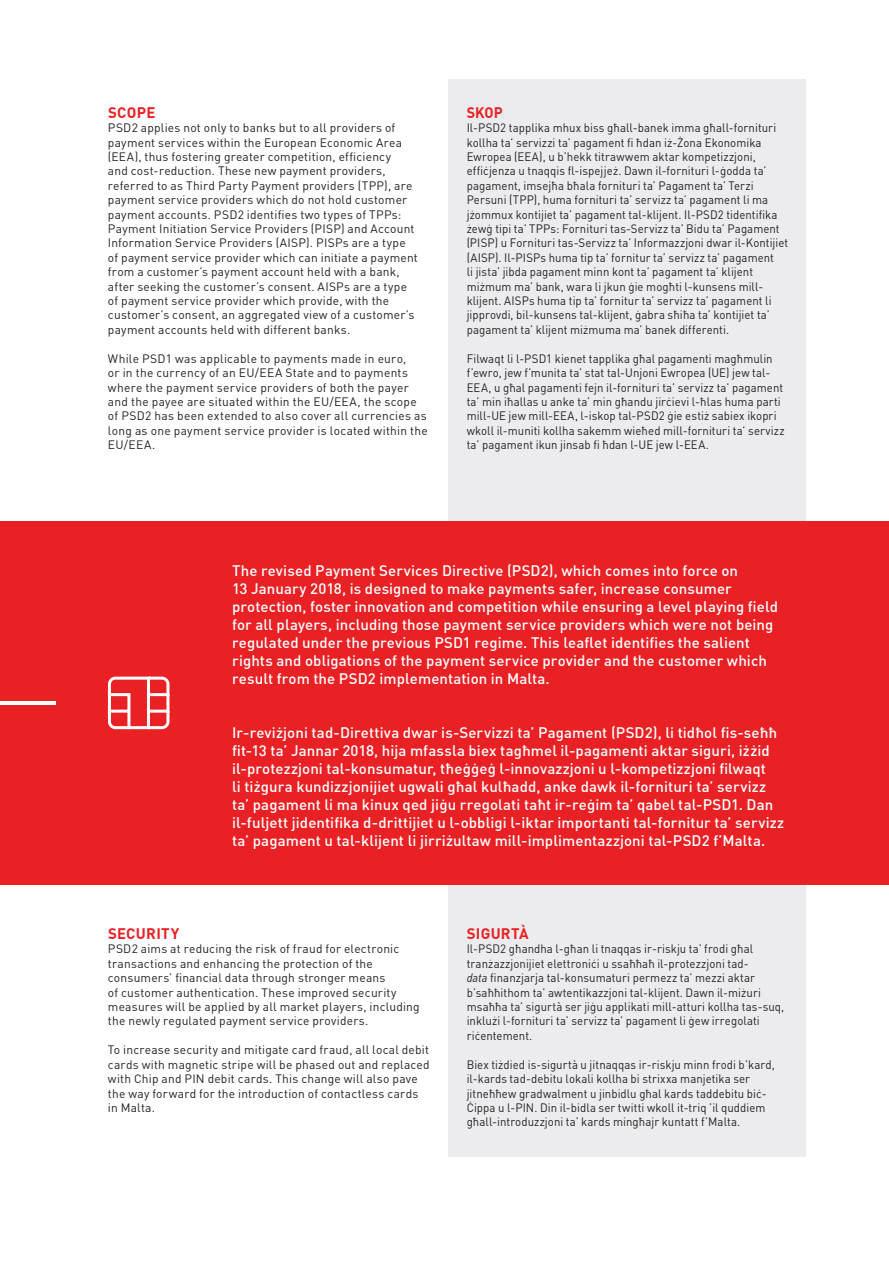
<style>
.page{position:relative;width:889px;height:1262px;background:#fff}
.page>*{position:absolute;margin:0;border:0;box-sizing:border-box;transform-origin:0 0}
.t1{font:500 15px/18px "DIN Pro";letter-spacing:.005em;color:#fff}
.t2{font:700 15px "DIN Pro";letter-spacing:.015em;color:#e92024}
.t3{font:700 15px "DIN Pro";letter-spacing:.015em;color:#e92024;scale:.95 1}
.t4{font:12px/14.4px "DIN Pro";letter-spacing:.01em;color:#231f20;scale:.95 1}
.t5{font:12px/14.4px "DIN Pro";letter-spacing:.01em;color:#231f20}
.s1{font-style:italic}
</style>
<div class="page">
<div style="left:448px;top:79px;width:357px;height:1077px;background:#ececee"></div>
<div style="left:0;top:521px;width:889px;height:363px;background:#e92024"></div>
<hr style="left:0;top:701px;width:56px;height:3px;background:#fff">
<svg style="left:108px;top:676px;width:61px;height:53px"></svg>
<p class="t2" style="left:108px;top:100px;width:49px">SCOPE</p>
<p class="t5" style="left:108px;top:119px;width:311px">PSD2 applies not only to banks but to all providers of payment services within the European Economic Area (EEA ,) thus fostering greater competition, efficiency<br>and cost-reduction. These new payment providers, referred to as Third Party Payment providers (TPP ,) are payment service providers which do not hold customer payment accounts. PSD2 identifies two types of TPPs:<br>Payment Initiation Service Providers (PISP) and Account Information Service Providers (AISP .) PISPs are a type of payment service provider which can initiate a payment from a customer s’ payment account held with a bank, after seeking the customer s’ consent. AISPs are a type of payment service provider which provide, with the customer s’ consent, an aggregated view of a customer s’ payment accounts held with different banks.</p>
<p class="t5" style="left:108px;top:350px;width:321px">While PSD1 was applicable to payments made in euro,<br>or in the currency of an EU/EEA State and to payments where the payment service providers of both the payer and the payee are situated within the EU/EEA, the scope of PSD2 has been extended to also cover all currencies as long as one payment service provider is located within the EU/EEA.</p>
<p class="t3" style="left:467px;top:100px;width:39px">SKOP</p>
<p class="t4" style="left:466px;top:119px;width:340px">-I l PSD2 tapplika mhux biss għall-banek imma għall-fornituri kollha ta’ servizzi ta’ pagament fi ħdan iż-Żona Ekonomika Ewropea (EEA ’bu,) hekk titrawwem aktar kompetizzjoni, effiċjenza u tnaqqis -f l ispejjeż. Dawn -i l fornituri -l ġodda ta‘ pagament, imsejħa bħala fornituri ta’ Pagament ta’ Terzi Persuni (TPP ,) huma fornituri ta’ servizz ta’ pagament li ma jżommux kontijiet ta’ pagament tal-klijent -I l. PSD2 tidentifika żewġ tipi ta’ TPPs: Fornituri tas-Servizz ta’ Bidu ta’ Pagament (PISP u) Fornituri tas-Servizz ta’ Informazzjoni dwar -i l Kontijiet (AISP -I l.) PISPs huma tip ta’ fornitur ta’ servizz ta’ pagament<br>li jista’ jibda pagament minn kont ta’ pagament ta’ klijent</p>
<p class="t4" style="left:466px;top:292px;width:322px">klijent. AISPs huma tip ta’ fornitur ta’ servizz ta’ pagament li</p>
<p class="t4" style="left:466px;top:278px;width:313px">miżmum ma’ bank, wara li jkun ġie mogħti -l kunsens mill-</p>
<p class="t4" style="left:466px;top:307px;width:320px">jipprovdi, bil-kunsens tal-klijent, ġabra sħiħa ta’ kontijiet ta‘ pagament ta’ klijent miżmuma ma’ banek differenti.</p>
<p class="t4" style="left:466px;top:350px;width:324px">Filwaqt -ll i PSD1 kienet tapplika għal pagamenti magħmulin</p>
<p class="t4" style="left:466px;top:379px;width:335px">EEA u, għal pagamenti fejn -i l fornituri ta’ servizz ta’ pagament</p>
<p class="t4" style="left:466px;top:364px;width:321px">’f ewro, jew ’f munita ta’ stat tal-Unjoni Ewropea (UE) jew tal-</p>
<p class="t4" style="left:466px;top:393px;width:336px">ta’ min iħallas u anke ta’ min għandu jirċievi -l ħlas huma parti mill-UE jew mill-EEA -l, iskop tal-PSD2 ġie estiż sabiex ikopri wkoll -i l muniti kollha sakemm wieħed mill-fornituri ta’ servizz ta’ pagament ikun jinsab fi ħdan -l UE jew -l EEA.</p>
<p class="t1" style="left:232px;top:559px;width:547px">The revised Payment Services Directive (PSD ,)2 which comes into force on<br>13 January 2018, is designed to make payments safer, increase consumer protection, foster innovation and competition while ensuring a level playing field for all players, including those payment service providers which were not being regulated under the previous PSD1 regime. This leaflet identifies the salient rights and obligations of the payment service provider and the customer which result from the PSD2 implementation in Malta.</p>
<p class="t1" style="left:232px;top:721px;width:553px">Ir-reviżjoni tad-Direttiva dwar is-Servizzi ta’ Pagament (PSD l i,)2 tidħol fis-seħħ fit-13 ta’ Jannar 2018, hija mfassla biex tagħmel -i l pagamenti aktar siguri, iżżid<br>-i l protezzjoni tal-konsumatur, tħeġġeġ -l innovazzjoni -lu kompetizzjoni filwaqt<br>li tiżgura kundizzjonijiet ugwali għal kulħadd, anke dawk -i l fornituri ta’ servizz ta’ pagament li ma kinux qed jiġu rregolati taħt ir-reġim ta’ qabel tal-PSD1. Dan<br>-i l fuljett jidentifika -d drittijiet -lu obbligi -l iktar importanti tal-fornitur ta’ servizz ta’ pagament u tal-klijent li jirriżultaw mill-implimentazzjoni tal-PSD ’f2 Malta.</p>
<p class="t2" style="left:108px;top:921px;width:73px">SECURITY</p>
<p class="t5" style="left:108px;top:940px;width:313px">PSD2 aims at reducing the risk of fraud for electronic transactions and enhancing the protection of the consumers’ financial data through stronger means<br>of customer authentication. These improved security measures will be applied by all market players, including the newly regulated payment service providers.</p>
<p class="t5" style="left:108px;top:1041px;width:323px">To increase security and mitigate card fraud, all local debit cards with magnetic stripe will be phased out and replaced with Chip and PIN debit cards. This change will also pave the way forward for the introduction of contactless cards in Malta.</p>
<p class="t2" style="left:467px;top:921px;width:64px">SIGURTÀ</p>
<p class="t4" style="left:466px;top:940px;width:303px">-I l PSD2 għandha -l għan li tnaqqas ir-riskju ta’ frodi għal</p>
<p class="t4" style="left:466px;top:969px;width:305px"><span class="s1">data</span> finanzjarja tal-konsumaturi permezz ta’ mezzi aktar</p>
<p class="t4" style="left:466px;top:955px;width:298px">tranżazzjonijiet elettroniċi u ssaħħaħ -i l protezzjoni tad-</p>
<p class="t4" style="left:466px;top:983px;width:336px">’b saħħithom ta’ awtentikazzjoni tal-klijent. Dawn -i l miżuri msaħħa ta’ sigurtà ser jiġu applikati mill-atturi kollha tas-suq, inklużi -l fornituri ta’ servizz ta’ pagament li ġew irregolati riċentement.</p>
<p class="t4" style="left:466px;top:1055px;width:326px">Biex tiżdied is-sigurtà u jitnaqqas ir-riskju minn frodi ’b kard,<br>-i l kards tad-debitu lokali kollha bi strixxa manjetika ser</p>
<p class="t4" style="left:466px;top:1099px;width:316px">Ċippa -lu PIN. Din -i l bidla ser twitti wkoll -i t triq ’il quddiem</p>
<p class="t4" style="left:466px;top:1084px;width:317px">jitneħħew gradwalment u jinbidlu għal kards taddebitu biċ-</p>
<p class="t4" style="left:466px;top:1113px;width:289px">għall-introduzzjoni ta’ kards mingħajr kuntatt ’f Malta.</p>
</div>
